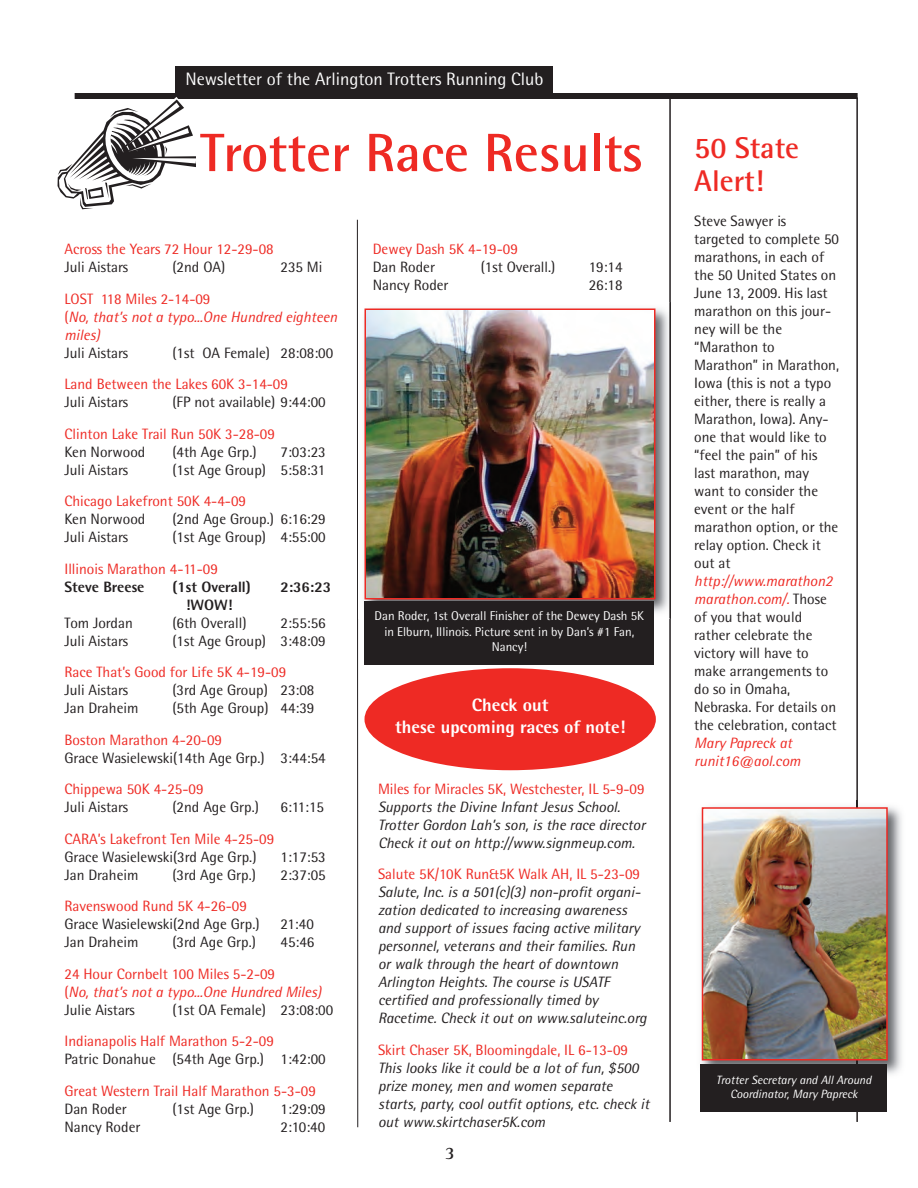
<style>
.page{position:relative;width:918px;height:1188px;background:#fff}
.page>*{position:absolute;margin:0;border:0;box-sizing:border-box;transform-origin:0 0}
.t1{font:700 54px "Rotis Semi Sans";color:#ee2a24}
.t2{font:700 30px/33px "Rotis Semi Sans";color:#ee2a24}
.t3{font:18px "Rotis Semi Sans";color:#fff}
.t4{font:800 18px/21.6px "Rotis Semi Sans";color:#fff;text-align:center}
.t5{font:700 18px "Rotis Serif";color:#231f20}
.t6{font:15px/18px "Rotis Semi Sans";color:#231f20}
.t7{font:italic 15px/18px "Rotis Semi Sans";color:#231f20}
.t8{font:15px "Rotis Semi Sans";color:#ee2a24}
.t9{font:italic 15px/18px "Rotis Semi Sans";color:#ee2a24}
.t10{font:800 15px "Rotis Semi Sans";color:#231f20}
.t11{font:12.75px/15.3px "Rotis Semi Sans";color:#fff;text-align:center}
.t12{font:italic 12px/14.4px "Rotis Semi Sans";color:#fff;text-align:center}
.s1{font-style:normal}
.s2{font-style:normal;color:#231f20}
.s3{font-style:italic;color:#ee2a24}
</style>
<div class="page">
<div style="left:75px;top:93px;width:783px;height:6px;background:#231f20"></div>
<div style="left:176px;top:66px;width:378px;height:28px;background:#231f20"></div>
<hr style="left:669px;top:97px;width:2px;height:1025px;background:#231f20">
<hr style="left:357px;top:220px;width:1px;height:907px;background:#231f20">
<hr style="left:856px;top:97px;width:2px;height:1025px;background:#231f20">
<svg style="left:57px;top:97px;width:139px;height:112px"></svg>
<img style="left:364px;top:302px;width:307px;height:317px">
<img style="left:367px;top:312px;width:286px;height:285px">
<div style="left:364px;top:309px;width:292px;height:291px;border:2px solid #ee2a24"></div>
<div style="left:364px;top:601px;width:290px;height:64px;background:#231f20"></div>
<div style="left:364px;top:668px;width:292px;height:102px;background:#ee2a24;border-radius:50%"></div>
<img style="left:700px;top:806px;width:202px;height:274px">
<img style="left:705px;top:810px;width:180px;height:247px">
<div style="left:702px;top:807px;width:186px;height:253px;border:2px solid #ee2a24"></div>
<div style="left:701px;top:1064px;width:186px;height:48px;background:#231f20"></div>
<p class="t3" style="left:185px;top:72px;width:360px">Newsletter of the Arlington Trotters Running Club</p>
<h1 class="t1" style="left:200px;top:134px;width:445px">Trotter Race Results</h1>
<p class="t8" style="left:64px;top:244px;width:211px">Across the Years 72 Hour 12-29-08</p>
<p class="t6" style="left:64px;top:260px;width:65px">Juli Aistars</p>
<p class="t6" style="left:172px;top:260px;width:54px">(2nd OA)</p>
<p class="t6" style="left:280px;top:260px;width:43px">235 Mi</p>
<p class="t9" style="left:64px;top:291px;width:274px"><span class="s1">LOST 118 Miles 2-14-09<br>(</span>No, that’s not a typo...One Hundred eighteen miles)</p>
<p class="t6" style="left:64px;top:345px;width:65px">Juli Aistars</p>
<p class="t6" style="left:172px;top:345px;width:162px">(1st OA Female) 28:08:00</p>
<p class="t8" style="left:64px;top:379px;width:225px">Land Between the Lakes 60K 3-14-09</p>
<p class="t6" style="left:64px;top:395px;width:65px">Juli Aistars</p>
<p class="t6" style="left:172px;top:395px;width:155px">(FP not available) 9:44:00</p>
<p class="t8" style="left:64px;top:429px;width:212px">Clinton Lake Trail Run 50K 3-28-09</p>
<p class="t6" style="left:64px;top:444px;width:82px">Ken Norwood</p>
<p class="t6" style="left:172px;top:444px;width:86px">(4th Age Grp.)</p>
<p class="t6" style="left:280px;top:444px;width:47px">7:03:23</p>
<p class="t6" style="left:64px;top:462px;width:65px">Juli Aistars</p>
<p class="t6" style="left:172px;top:462px;width:154px">(1st Age Group) 5:58:31</p>
<p class="t8" style="left:64px;top:496px;width:183px">Chicago Lakefront 50K 4-4-09</p>
<p class="t6" style="left:64px;top:512px;width:82px">Ken Norwood</p>
<p class="t6" style="left:172px;top:512px;width:155px">(2nd Age Group.) 6:16:29</p>
<p class="t6" style="left:64px;top:530px;width:65px">Juli Aistars</p>
<p class="t6" style="left:172px;top:530px;width:155px">(1st Age Group) 4:55:00</p>
<p class="t8" style="left:64px;top:564px;width:155px">Illinois Marathon 4-11-09</p>
<p class="t10" style="left:64px;top:582px;width:81px">Steve Breese</p>
<p class="t10" style="left:172px;top:582px;width:80px">(1st Overall)</p>
<p class="t10" style="left:280px;top:582px;width:52px">2:36:23</p>
<p class="t10" style="left:186px;top:600px;width:48px">!WOW!</p>
<p class="t6" style="left:64px;top:615px;width:70px">Tom Jordan</p>
<p class="t6" style="left:172px;top:615px;width:76px">(6th Overall)</p>
<p class="t6" style="left:280px;top:615px;width:47px">2:55:56</p>
<p class="t6" style="left:64px;top:633px;width:65px">Juli Aistars</p>
<p class="t6" style="left:172px;top:633px;width:155px">(1st Age Group) 3:48:09</p>
<p class="t8" style="left:64px;top:667px;width:223px">Race That’s Good for Life 5K 4-19-09</p>
<p class="t6" style="left:64px;top:683px;width:65px">Juli Aistars</p>
<p class="t6" style="left:172px;top:683px;width:143px">(3rd Age Group) 23:08</p>
<p class="t6" style="left:64px;top:701px;width:75px">Jan Draheim</p>
<p class="t6" style="left:173px;top:701px;width:143px">(5th Age Group) 44:39</p>
<p class="t8" style="left:64px;top:735px;width:159px">Boston Marathon 4-20-09</p>
<p class="t6" style="left:64px;top:750px;width:263px">Grace Wasielewski(14th Age Grp.) 3:44:54</p>
<p class="t8" style="left:64px;top:784px;width:141px">Chippewa 50K 4-25-09</p>
<p class="t6" style="left:64px;top:800px;width:65px">Juli Aistars</p>
<p class="t6" style="left:172px;top:800px;width:88px">(2nd Age Grp.)</p>
<p class="t6" style="left:280px;top:800px;width:45px">6:11:15</p>
<p class="t8" style="left:64px;top:834px;width:211px">CARA’s Lakefront Ten Mile 4-25-09</p>
<p class="t6" style="left:64px;top:849px;width:194px">Grace Wasielewski(3rd Age Grp.)</p>
<p class="t6" style="left:280px;top:849px;width:47px">1:17:53</p>
<p class="t6" style="left:64px;top:867px;width:75px">Jan Draheim</p>
<p class="t6" style="left:173px;top:867px;width:85px">(3rd Age Grp.)</p>
<p class="t6" style="left:280px;top:867px;width:47px">2:37:05</p>
<p class="t8" style="left:64px;top:901px;width:184px">Ravenswood Rund 5K 4-26-09</p>
<p class="t6" style="left:64px;top:917px;width:197px">Grace Wasielewski(2nd Age Grp.)</p>
<p class="t6" style="left:280px;top:917px;width:35px">21:40</p>
<p class="t6" style="left:64px;top:935px;width:75px">Jan Draheim</p>
<p class="t6" style="left:173px;top:935px;width:85px">(3rd Age Grp.)</p>
<p class="t6" style="left:280px;top:935px;width:35px">45:46</p>
<p class="t9" style="left:64px;top:966px;width:258px"><span class="s1">24 Hour Cornbelt 100 Miles 5-2-09<br>(</span>No, that’s not a typo...One Hundred Miles)<br><span class="s2">Julie Aistars</span></p>
<p class="t6" style="left:173px;top:1002px;width:162px">(1st OA Female) 23:08:00</p>
<p class="t8" style="left:64px;top:1036px;width:211px">Indianapolis Half Marathon 5-2-09</p>
<p class="t6" style="left:64px;top:1052px;width:263px">Patric Donahue (54th Age Grp.) 1:42:00</p>
<p class="t8" style="left:64px;top:1086px;width:253px">Great Western Trail Half Marathon 5-3-09</p>
<p class="t6" style="left:64px;top:1101px;width:64px">Dan Roder</p>
<p class="t6" style="left:172px;top:1101px;width:83px">(1st Age Grp.)</p>
<p class="t6" style="left:280px;top:1101px;width:47px">1:29:09</p>
<p class="t6" style="left:64px;top:1119px;width:77px">Nancy Roder</p>
<p class="t6" style="left:280px;top:1119px;width:46px">2:10:40</p>
<p class="t8" style="left:373px;top:244px;width:147px">Dewey Dash 5K 4-19-09</p>
<p class="t6" style="left:373px;top:260px;width:64px">Dan Roder</p>
<p class="t6" style="left:481px;top:260px;width:76px">(1st Overall.)</p>
<p class="t6" style="left:589px;top:260px;width:35px">19:14</p>
<p class="t6" style="left:373px;top:278px;width:77px">Nancy Roder</p>
<p class="t6" style="left:589px;top:278px;width:35px">26:18</p>
<p class="t11" style="left:375px;top:610px;width:271px">Dan Roder, 1st Overall Finisher of the Dewey Dash 5K in Elburn, Illinois. Picture sent in by Dan’s #1 Fan,<br>Nancy!</p>
<p class="t4" style="left:395px;top:696px;width:232px">Check out<br>these upcoming races of note!</p>
<p class="t8" style="left:378px;top:783px;width:268px">Miles for Miracles 5K, Westchester, IL 5-9-09</p>
<p class="t7" style="left:378px;top:799px;width:269px">Supports the Divine Infant Jesus School.<br>Trotter Gordon Lah’s son, is the race director<br>Check it out on http://www.signmeup.com.</p>
<p class="t8" style="left:378px;top:869px;width:264px">Salute 5K/10K Run&amp;5K Walk AH, IL 5-23-09</p>
<p class="t7" style="left:378px;top:885px;width:270px">Salute, Inc. is a 501(c)(3) non-profit organi&shy;zation dedicated to increasing awareness and support of issues facing active military personnel, veterans and their families. Run or walk through the heart of downtown Arlington Heights. The course is USATF certified and professionally timed by Racetime. Check it out on www.saluteinc.org</p>
<p class="t8" style="left:378px;top:1044px;width:252px">Skirt Chaser 5K, Bloomingdale, IL 6-13-09</p>
<p class="t7" style="left:378px;top:1060px;width:273px">This looks like it could be a lot of fun, $500 prize money, men and women separate starts, party, cool outfit options, etc. check it out www.skirtchaser5K.com</p>
<p class="t5" style="left:445px;top:1147px;width:12px">3</p>
<h2 class="t2" style="left:694px;top:135px;width:106px">50 State<br>Alert!</h2>
<p class="t6" style="left:694px;top:213px;width:146px">Steve Sawyer is targeted to complete 50 marathons, in each of the 50 United States on<br>June 13, 2009. His last marathon on this jour&shy;ney will be the “Marathon to<br>Marathon” in Marathon,<br>Iowa (this is not a typo either, there is really a<br>Marathon, Iowa). Any&shy;one that would like to “feel the pain” of his last marathon, may want to consider the event or the half marathon option, or the relay option. Check it out at</p>
<p class="t6" style="left:694px;top:573px;width:144px"><span class="s3">http://www.marathon2 marathon.com/.</span> Those of you that would rather celebrate the victory will have to make arrangements to do so in Omaha,<br>Nebraska. For details on the celebration, contact</p>
<p class="t9" style="left:694px;top:735px;width:108px">Mary Papreck at runit16@aol.com</p>
<p class="t12" style="left:716px;top:1074px;width:157px">Trotter Secretary and All Around<br>Coordinator, Mary Papreck</p>
</div>
